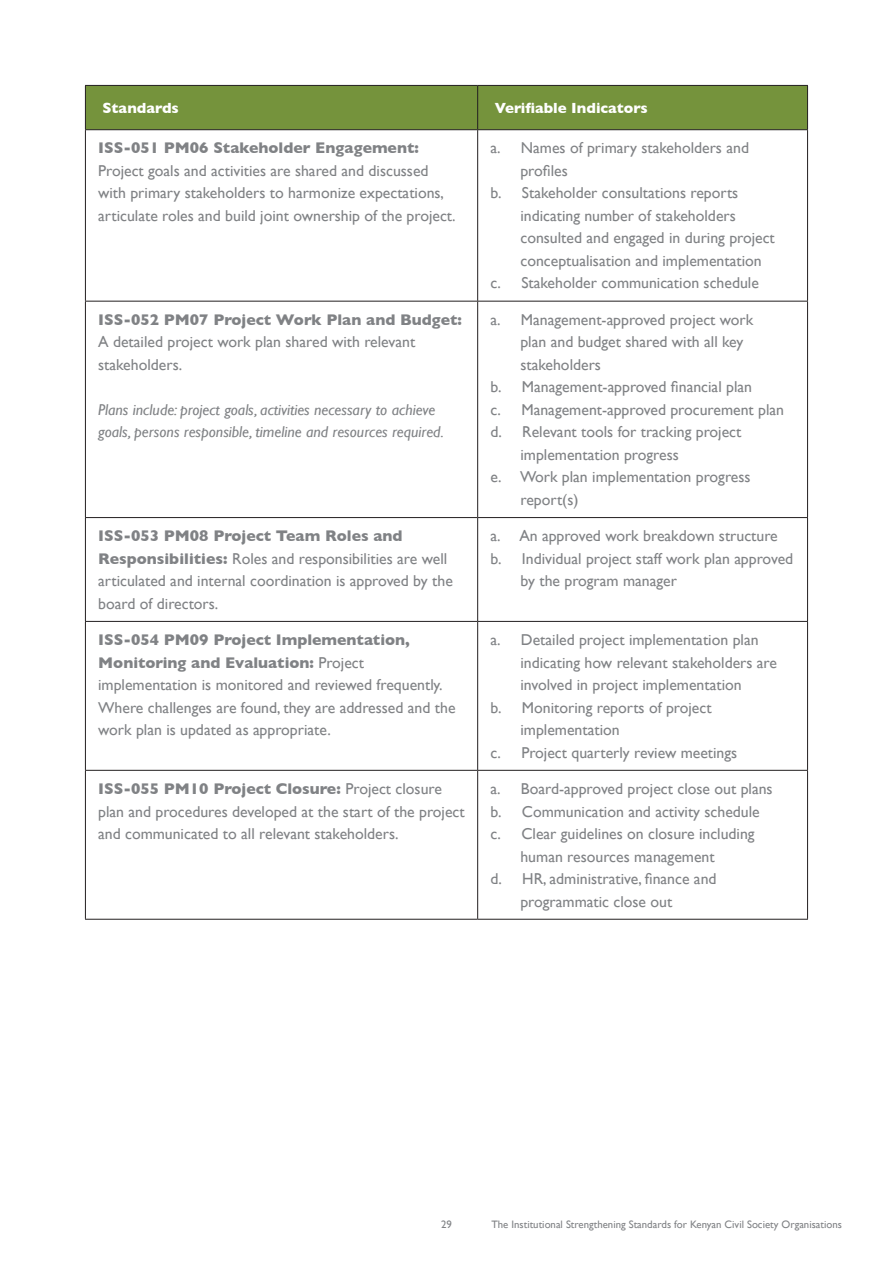
<style>
.page{position:relative;width:893px;height:1263px;background:#fff}
.page>*{position:absolute;margin:0;border:0;box-sizing:border-box;transform-origin:0 0}
.Table_copy__Bullet_p{font:15.75px/22.5px "Gill Sans";color:#808285}
.Table_copy{font:15.75px/22.5px "Gill Sans";color:#808285}
.Table_copy-2{font:italic 15.75px/22.5px "Gill Sans";color:#808285}
.Table_header{font:700 15px "Gill Sans";color:#fff}
.t1{font:10.8px "Gill Sans";color:#808285}
.s1{font-weight:700}
</style>
<div class="page">
<div style="left:86px;top:86px;width:721px;height:43px;background:#75933c"></div>
<hr style="left:85px;top:85px;width:393px;height:1px;background:#231f20">
<hr style="left:85px;top:86px;width:1px;height:43px;background:#231f20">
<hr style="left:478px;top:85px;width:330px;height:1px;background:#231f20">
<hr style="left:477px;top:86px;width:1px;height:43px;background:#231f20">
<hr style="left:807px;top:86px;width:1px;height:43px;background:#231f20">
<hr style="left:85px;top:129px;width:393px;height:1px;background:#231f20">
<hr style="left:85px;top:130px;width:1px;height:171px;background:#231f20">
<hr style="left:478px;top:129px;width:330px;height:1px;background:#231f20">
<hr style="left:477px;top:130px;width:1px;height:171px;background:#231f20">
<hr style="left:807px;top:130px;width:1px;height:171px;background:#231f20">
<hr style="left:85px;top:301px;width:393px;height:1px;background:#231f20">
<hr style="left:85px;top:301px;width:1px;height:216px;background:#231f20">
<hr style="left:478px;top:301px;width:330px;height:1px;background:#231f20">
<hr style="left:477px;top:301px;width:1px;height:216px;background:#231f20">
<hr style="left:807px;top:301px;width:1px;height:216px;background:#231f20">
<hr style="left:85px;top:517px;width:393px;height:1px;background:#231f20">
<hr style="left:85px;top:518px;width:1px;height:103px;background:#231f20">
<hr style="left:478px;top:517px;width:330px;height:1px;background:#231f20">
<hr style="left:477px;top:518px;width:1px;height:103px;background:#231f20">
<hr style="left:807px;top:518px;width:1px;height:103px;background:#231f20">
<hr style="left:85px;top:621px;width:393px;height:1px;background:#231f20">
<hr style="left:85px;top:622px;width:1px;height:148px;background:#231f20">
<hr style="left:478px;top:621px;width:330px;height:1px;background:#231f20">
<hr style="left:477px;top:622px;width:1px;height:148px;background:#231f20">
<hr style="left:807px;top:622px;width:1px;height:148px;background:#231f20">
<hr style="left:85px;top:770px;width:393px;height:1px;background:#231f20">
<hr style="left:85px;top:771px;width:1px;height:148px;background:#231f20">
<hr style="left:478px;top:770px;width:330px;height:1px;background:#231f20">
<hr style="left:477px;top:771px;width:1px;height:148px;background:#231f20">
<hr style="left:807px;top:771px;width:1px;height:148px;background:#231f20">
<hr style="left:85px;top:919px;width:393px;height:1px;background:#231f20">
<hr style="left:478px;top:919px;width:330px;height:1px;background:#231f20">
<p class="Table_header" style="left:102px;top:99px;width:78px">Standards</p>
<p class="Table_header" style="left:495px;top:99px;width:155px">Verifiable Indicators</p>
<p class="Table_copy" style="left:98px;top:137px;width:359px"><span class="s1">ISS-051 PM06 Stakeholder Engagement:<br></span>Project goals and activities are shared and discussed with primary stakeholders to harmonize expectations, articulate roles and build joint ownership of the project.</p>
<p class="Table_copy__Bullet_p" style="left:520px;top:137px;width:230px;text-indent:-30px">a. Names of primary stakeholders and profiles</p>
<p class="Table_copy__Bullet_p" style="left:520px;top:182px;width:256px;text-indent:-30px">b. Stakeholder consultations reports indicating number of stakeholders consulted and engaged in during project conceptualisation and implementation</p>
<p class="Table_copy__Bullet_p" style="left:490px;top:272px;width:270px">c. Stakeholder communication schedule</p>
<p class="Table_copy" style="left:98px;top:308px;width:365px"><span class="s1">ISS-052 PM07 Project Work Plan and Budget:<br></span>A detailed project work plan shared with relevant stakeholders.</p>
<p class="Table_copy-2" style="left:98px;top:398px;width:347px">Plans include: project goals, activities necessary to achieve goals, persons responsible, timeline and resources required.</p>
<p class="Table_copy__Bullet_p" style="left:520px;top:308px;width:234px;text-indent:-30px">a. Management-approved project work plan and budget shared with all key stakeholders</p>
<p class="Table_copy__Bullet_p" style="left:490px;top:376px;width:263px">b. Management-approved financial plan</p>
<p class="Table_copy__Bullet_p" style="left:490px;top:398px;width:295px">c. Management-approved procurement plan</p>
<p class="Table_copy__Bullet_p" style="left:520px;top:421px;width:222px;text-indent:-30px">d. Relevant tools for tracking project implementation progress</p>
<p class="Table_copy__Bullet_p" style="left:520px;top:466px;width:232px;text-indent:-30px">e. Work plan implementation progress report(s)</p>
<p class="Table_copy" style="left:98px;top:524px;width:356px"><span class="s1">ISS-053 PM08 Project Team Roles and Responsibilities:</span> Roles and responsibilities are well articulated and internal coordination is approved by the board of directors.</p>
<p class="Table_copy__Bullet_p" style="left:490px;top:525px;width:289px">a. An approved work breakdown structure</p>
<p class="Table_copy__Bullet_p" style="left:520px;top:547px;width:274px;text-indent:-30px">b. Individual project staff work plan approved by the program manager</p>
<p class="Table_copy" style="left:98px;top:628px;width:359px"><span class="s1">ISS-054 PM09 Project Implementation, Monitoring and Evaluation:</span> Project implementation is monitored and reviewed frequently.<br>Where challenges are found, they are addressed and the work plan is updated as appropriate.</p>
<p class="Table_copy__Bullet_p" style="left:520px;top:628px;width:258px;text-indent:-30px">a. Detailed project implementation plan indicating how relevant stakeholders are involved in project implementation</p>
<p class="Table_copy__Bullet_p" style="left:520px;top:696px;width:193px;text-indent:-30px">b. Monitoring reports of project implementation</p>
<p class="Table_copy__Bullet_p" style="left:490px;top:741px;width:248px">c. Project quarterly review meetings</p>
<p class="Table_copy" style="left:98px;top:777px;width:368px"><span class="s1">ISS-055 PM10 Project Closure:</span> Project closure plan and procedures developed at the start of the project and communicated to all relevant stakeholders.</p>
<p class="Table_copy__Bullet_p" style="left:490px;top:777px;width:284px">a. Board-approved project close out plans</p>
<p class="Table_copy__Bullet_p" style="left:490px;top:800px;width:271px">b. Communication and activity schedule</p>
<p class="Table_copy__Bullet_p" style="left:520px;top:822px;width:236px;text-indent:-30px">c. Clear guidelines on closure including human resources management</p>
<p class="Table_copy__Bullet_p" style="left:520px;top:867px;width:198px;text-indent:-30px">d. HR, administrative, finance and programmatic close out</p>
<p class="t1" style="left:441px;top:1218px;width:12px">29</p>
<p class="t1" style="left:491px;top:1218px;width:352px">The Institutional Strengthening Standards for Kenyan Civil Society Organisations</p>
</div>
